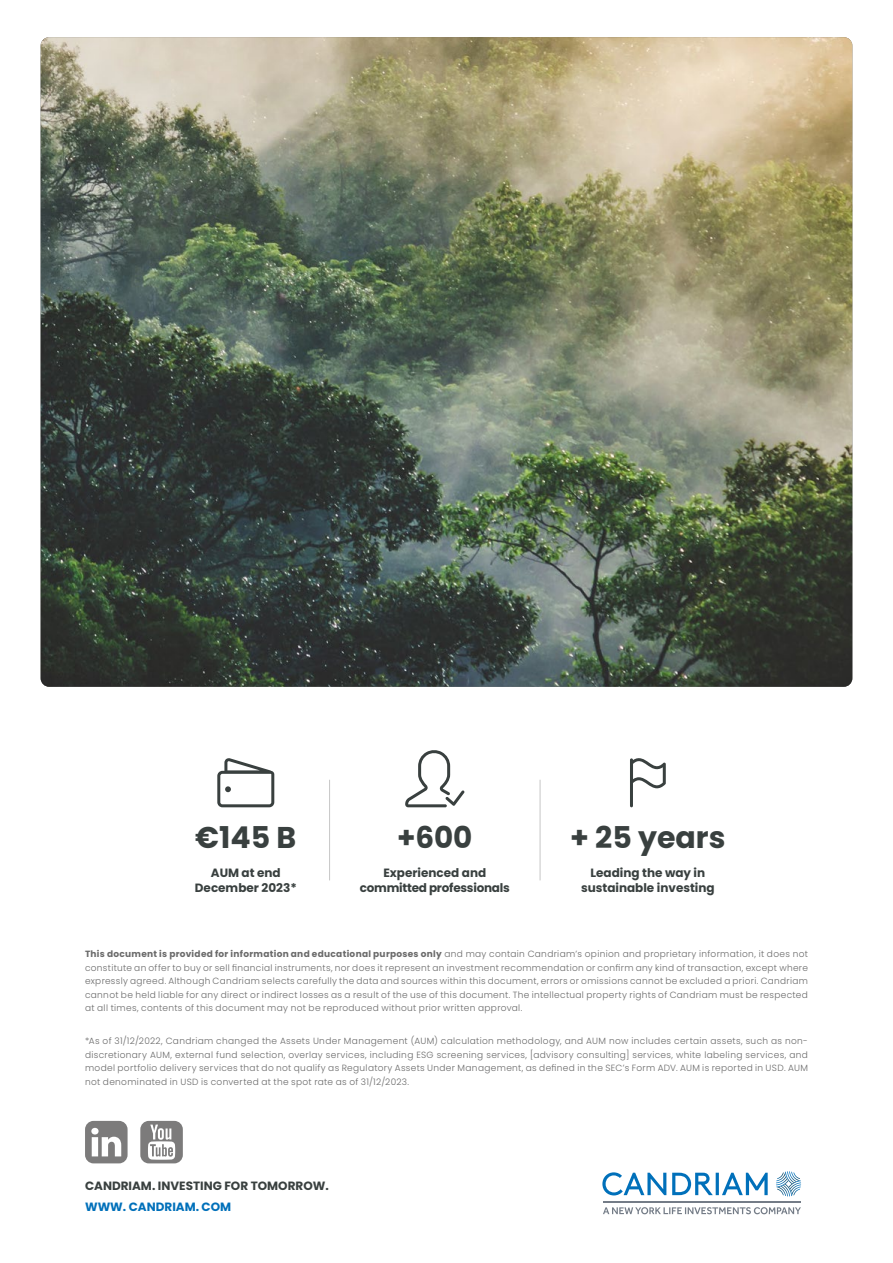
<style>
.page{position:relative;width:893px;height:1263px;background:#fff}
.page>*{position:absolute;margin:0;border:0;box-sizing:border-box;transform-origin:0 0}
.t1{font:700 30px "Poppins";color:#39403f}
.t2{font:700 12px/15px "Poppins";color:#39403f;text-align:center}
.t3{font:700 12px/15px "Poppins";letter-spacing:-.02em;color:#39403f;text-align:center}
.t4{font:700 12px "Poppins";color:#0070ba}
.t5{font:300 9px/13.5px "Poppins";letter-spacing:.035em;color:#6a6a6a;text-align:justify}
.s1{font-weight:700}
</style>
<div class="page">
<img style="left:41px;top:37px;width:811px;height:650px">
<svg style="left:776px;top:1171px;width:25px;height:25px"></svg>
<svg style="left:603px;top:1207px;width:198px;height:7px"></svg>
<hr style="left:603px;top:1201px;width:198px;height:2px;background:#747c87">
<svg style="left:602px;top:1172px;width:166px;height:23px"></svg>
<hr style="left:329px;top:780px;width:1px;height:100px;background:#c6c6c6">
<hr style="left:540px;top:780px;width:1px;height:100px;background:#c6c6c6">
<svg style="left:405px;top:750px;width:60px;height:57px"></svg>
<svg style="left:217px;top:758px;width:57px;height:49px"></svg>
<svg style="left:630px;top:758px;width:36px;height:49px"></svg>
<div style="left:85px;top:1121px;width:43px;height:42px;background:#7c7b7b;border-radius:9px"></div>
<svg style="left:91px;top:1128px;width:30px;height:28px"></svg>
<div style="left:140px;top:1121px;width:43px;height:42px;background:#7c7b7b;border-radius:9px"></div>
<svg style="left:148px;top:1124px;width:27px;height:36px"></svg>
<h1 class="t1" style="left:195px;top:820px;width:102px">€145 B</h1>
<h2 class="t2" style="left:195px;top:865px;width:103px">AUM at end<br>December 2023*</h2>
<h1 class="t1" style="left:397px;top:820px;width:77px">+600</h1>
<h2 class="t3" style="left:360px;top:865px;width:152px">Experienced and committed professionals</h2>
<h1 class="t1" style="left:570px;top:820px;width:157px">+ 25 years</h1>
<h2 class="t2" style="left:581px;top:865px;width:135px">Leading the way in sustainable investing</h2>
<p class="t5" style="left:85px;top:947px;width:724px"><span class="s1">This document is provided for information and educational purposes only</span> and may contain Candriam’s opinion and proprietary information, it does not constitute an offer to buy or sell financial instruments, nor does it represent an investment recommendation or confirm any kind of transaction, except where expressly agreed. Although Candriam selects carefully the data and sources within this document, errors or omissions cannot be excluded a priori. Candriam cannot be held liable for any direct or indirect losses as a result of the use of this document. The intellectual property rights of Candriam must be respected at all times, contents of this document may not be reproduced without prior written approval.</p>
<p class="t5" style="left:85px;top:1034px;width:724px">*As of 31/12/2022, Candriam changed the Assets Under Management (AUM) calculation methodology, and AUM now includes certain assets, such as non&shy;discretionary AUM, external fund selection, overlay services, including ESG screening services, [advisory consulting] services, white labeling services, and model portfolio delivery services that do not qualify as Regulatory Assets Under Management, as defined in the SEC’s Form ADV. AUM is reported in USD. AUM not denominated in USD is converted at the spot rate as of 31/12/2023.</p>
<h2 class="t2" style="left:85px;top:1178px;width:245px">CANDRIAM. INVESTING FOR TOMORROW.</h2>
<h2 class="t4" style="left:85px;top:1200px;width:148px">WWW. CANDRIAM. COM</h2>
</div>
